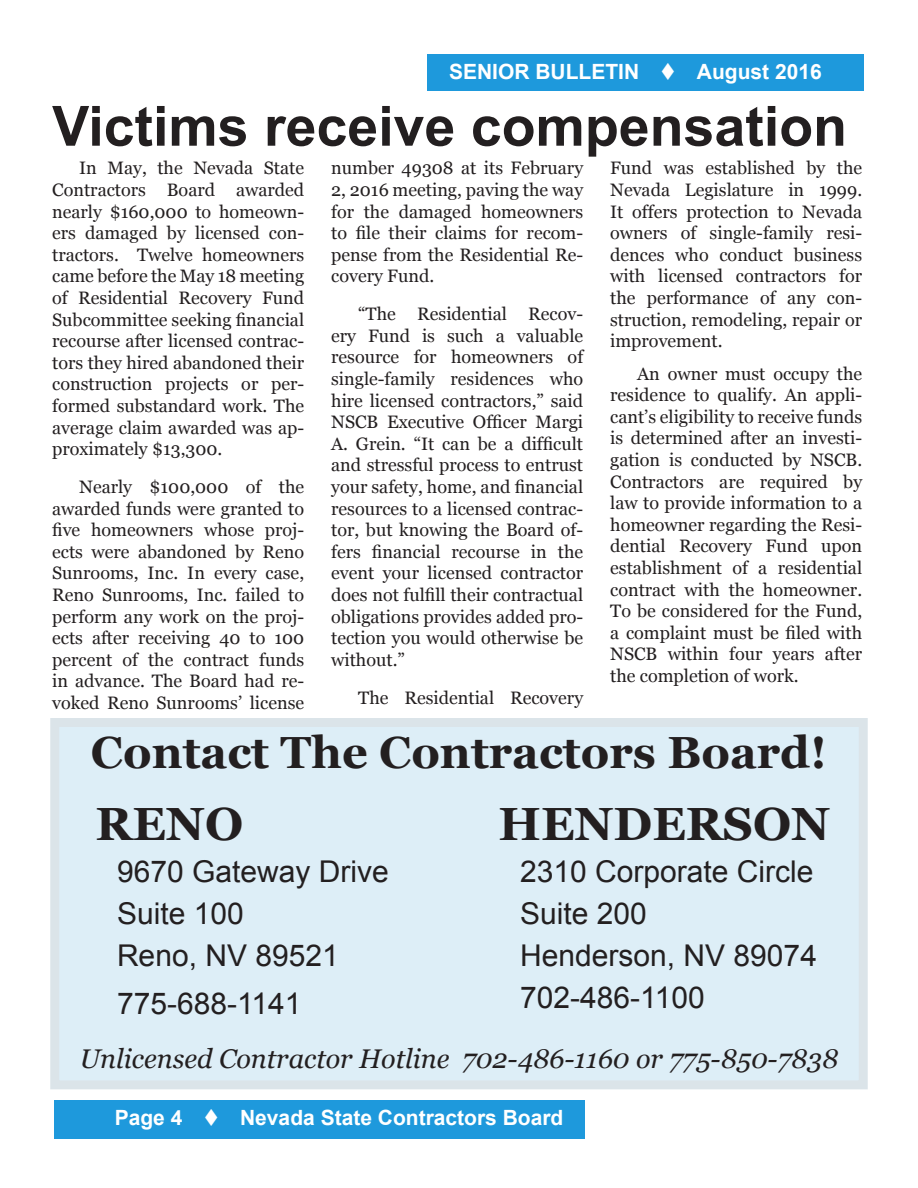
<style>
.page{position:relative;width:918px;height:1188px;background:#fff}
.page>*{position:absolute;margin:0;border:0;box-sizing:border-box;transform-origin:0 0}
.headline{font:700 55.5px "Arial";color:#231f20}
.sidebar{font:700 46.5px "Georgia";color:#231f20}
.sidebar-2{font:700 45px "Georgia";color:#231f20}
.sidebar-3{font:30px "Arial";color:#231f20}
.t1{font:italic 27px "Georgia";color:#231f20}
.t2{font:700 21px "Arial";color:#fff}
.body_copy{font:18px/21.6px "Georgia";color:#231f20;text-align:justify}
</style>
<div class="page">
<div style="left:50px;top:718px;width:818px;height:371px;background:#ddeef7"></div>
<div style="left:428px;top:54px;width:436px;height:37px;background:#1e99dc"></div>
<div style="left:54px;top:1100px;width:531px;height:39px;background:#1e99dc"></div>
<p class="t2" style="left:449px;top:58px;width:374px">SENIOR BULLETIN ▼ August 2016</p>
<p class="headline" style="left:52px;top:89px;width:796px">Victims receive compensation</p>
<p class="body_copy" style="left:52px;top:158px;width:254px;text-indent:27px">In May, the Nevada State Contractors Board awarded nearly $160,000 to homeown&shy;ers damaged by licensed con&shy;tractors. Twelve homeowners came before the May 18 meeting of Residential Recovery Fund Subcommittee seeking financial recourse after licensed contrac&shy;tors they hired abandoned their construction projects or per&shy;formed substandard work. The average claim awarded was ap&shy;proximately $13,300.</p>
<p class="body_copy" style="left:52px;top:476px;width:254px;text-indent:27px">Nearly $100,000 of the awarded funds were granted to five homeowners whose proj&shy;ects were abandoned by Reno Sunrooms, Inc. In every case, Reno Sunrooms, Inc. failed to perform any work on the proj&shy;ects after receiving 40 to 100 percent of the contract funds in advance. The Board had re&shy;voked Reno Sunrooms’ license</p>
<p class="body_copy" style="left:331px;top:158px;width:253px">number 49308 at its February 2, 2016 meeting, paving the way for the damaged homeowners to file their claims for recom&shy;pense from the Residential Re&shy;covery Fund.</p>
<p class="body_copy" style="left:331px;top:304px;width:254px;text-indent:27px">“The Residential Recov&shy;ery Fund is such a valuable resource for homeowners of single-family residences who hire licensed contractors,” said NSCB Executive Officer Margi A. Grein. “It can be a difficult and stressful process to entrust your safety, home, and financial resources to a licensed contrac&shy;tor, but knowing the Board of&shy;fers financial recourse in the event your licensed contractor does not fulfill their contractual obligations provides added pro&shy;tection you would otherwise be without.”</p>
<p class="body_copy" style="left:358px;top:687px;width:226px">The Residential Recovery</p>
<p class="body_copy" style="left:610px;top:158px;width:254px">Fund was established by the Nevada Legislature in 1999.<br>It offers protection to Nevada owners of single-family resi&shy;dences who conduct business with licensed contractors for the performance of any con&shy;struction, remodeling, repair or improvement.</p>
<p class="body_copy" style="left:610px;top:363px;width:254px;text-indent:27px">An owner must occupy the residence to qualify. An appli&shy;cant’s eligibility to receive funds is determined after an investi&shy;gation is conducted by NSCB.<br>Contractors are required by law to provide information to a homeowner regarding the Resi&shy;dential Recovery Fund upon establishment of a residential contract with the homeowner.<br>To be considered for the Fund, a complaint must be filed with NSCB within four years after the completion of work.</p>
<p class="sidebar-2" style="left:91px;top:723px;width:738px">Contact The Contractors Board!</p>
<p class="sidebar" style="left:95px;top:794px;width:149px">RENO</p>
<p class="sidebar-3" style="left:117px;top:852px;width:273px">9670 Gateway Drive</p>
<p class="sidebar-3" style="left:117px;top:894px;width:128px">Suite 100</p>
<p class="sidebar-3" style="left:117px;top:936px;width:223px">Reno, NV 89521</p>
<p class="sidebar-3" style="left:117px;top:984px;width:186px">775-688-1141</p>
<p class="sidebar" style="left:499px;top:794px;width:333px">HENDERSON</p>
<p class="sidebar-3" style="left:520px;top:852px;width:295px">2310 Corporate Circle</p>
<p class="sidebar-3" style="left:520px;top:894px;width:128px">Suite 200</p>
<p class="sidebar-3" style="left:520px;top:936px;width:298px">Henderson, NV 89074</p>
<p class="sidebar-3" style="left:520px;top:978px;width:186px">702-486-1100</p>
<p class="t1" style="left:80px;top:1041px;width:760px">Unlicensed Contractor Hotline 702-486-1160 or 775-850-7838</p>
<p class="t2" style="left:115px;top:1104px;width:450px">Page 4 ▼ Nevada State Contractors Board</p>
</div>
